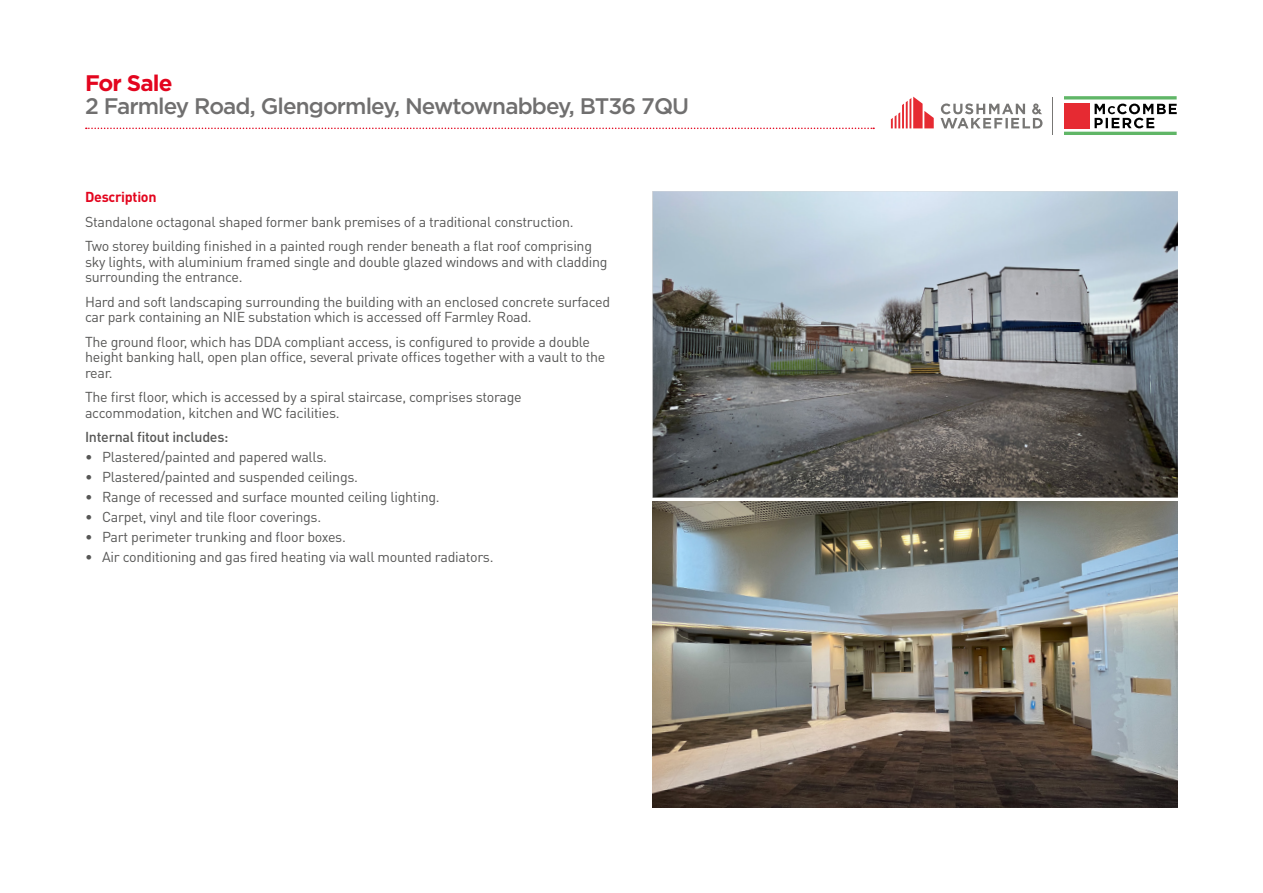
<style>
.page{position:relative;width:1263px;height:893px;background:#fff}
.page>*{position:absolute;margin:0;border:0;box-sizing:border-box;transform-origin:0 0}
.t1{font:500 22.5px "Gotham HTF";letter-spacing:-.04em;color:#706f6f}
.t2{font:700 22.5px "Gotham";letter-spacing:-.04em;color:#e3051e}
.t3{font:14.25px/15.8px "DIN Pro";letter-spacing:-.02em;color:#575756}
.t4{font:500 14.25px "DIN Pro";letter-spacing:-.02em;color:#575756}
.t5{font:700 14.25px "DIN Pro";letter-spacing:-.02em;color:#e3051e}
</style>
<div class="page">
<img style="left:653px;top:502px;width:525px;height:306px">
<img style="left:653px;top:191px;width:525px;height:306px">
<hr style="left:1064px;top:96px;width:113px;height:3px;background:#60b667">
<hr style="left:1064px;top:132px;width:113px;height:3px;background:#60b667">
<svg style="left:1094px;top:104px;width:83px;height:24px"></svg>
<div style="left:1064px;top:103px;width:25px;height:25px;background:#e62a32"></div>
<hr style="left:1053px;top:97px;width:1px;height:37px;background:#777674">
<svg style="left:940px;top:103px;width:102px;height:25px"></svg>
<svg style="left:891px;top:97px;width:43px;height:31px"></svg>
<svg style="left:86px;top:128px;width:788px;height:1px"></svg>
<h1 class="t2" style="left:85px;top:70px;width:89px">For Sale</h1>
<h1 class="t1" style="left:85px;top:93px;width:606px">2 Farmley Road, Glengormley, Newtownabbey, BT36 7QU</h1>
<p class="t5" style="left:85px;top:187px;width:73px">Description</p>
<p class="t3" style="left:85px;top:209px;width:509px;line-height:24.3px">Standalone octagonal shaped former bank premises of a traditional construction.<br>Two storey building finished in a painted rough render beneath a flat roof comprising</p>
<p class="t3" style="left:85px;top:253px;width:524px">sky lights, with aluminium framed single and double glazed windows and with cladding surrounding the entrance.</p>
<p class="t3" style="left:85px;top:293px;width:527px">Hard and soft landscaping surrounding the building with an enclosed concrete surfaced car park containing an NIE substation which is accessed off Farmley Road.</p>
<p class="t3" style="left:85px;top:333px;width:522px">The ground floor, which has DDA compliant access, is configured to provide a double height banking hall, open plan office, several private offices together with a vault to the rear.</p>
<p class="t3" style="left:85px;top:389px;width:438px">The first floor, which is accessed by a spiral staircase, comprises storage accommodation, kitchen and WC facilities.</p>
<p class="t4" style="left:85px;top:427px;width:145px">Internal fitout includes:</p>
<p class="t3" style="left:85px;top:449px;width:244px">• Plastered/painted and papered walls.</p>
<p class="t3" style="left:85px;top:469px;width:275px">• Plastered/painted and suspended ceilings.</p>
<p class="t3" style="left:85px;top:489px;width:356px">• Range of recessed and surface mounted ceiling lighting.</p>
<p class="t3" style="left:85px;top:509px;width:238px">• Carpet, vinyl and tile floor coverings.</p>
<p class="t3" style="left:85px;top:529px;width:262px">• Part perimeter trunking and floor boxes.</p>
<p class="t3" style="left:85px;top:549px;width:410px">• Air conditioning and gas fired heating via wall mounted radiators.</p>
</div>
